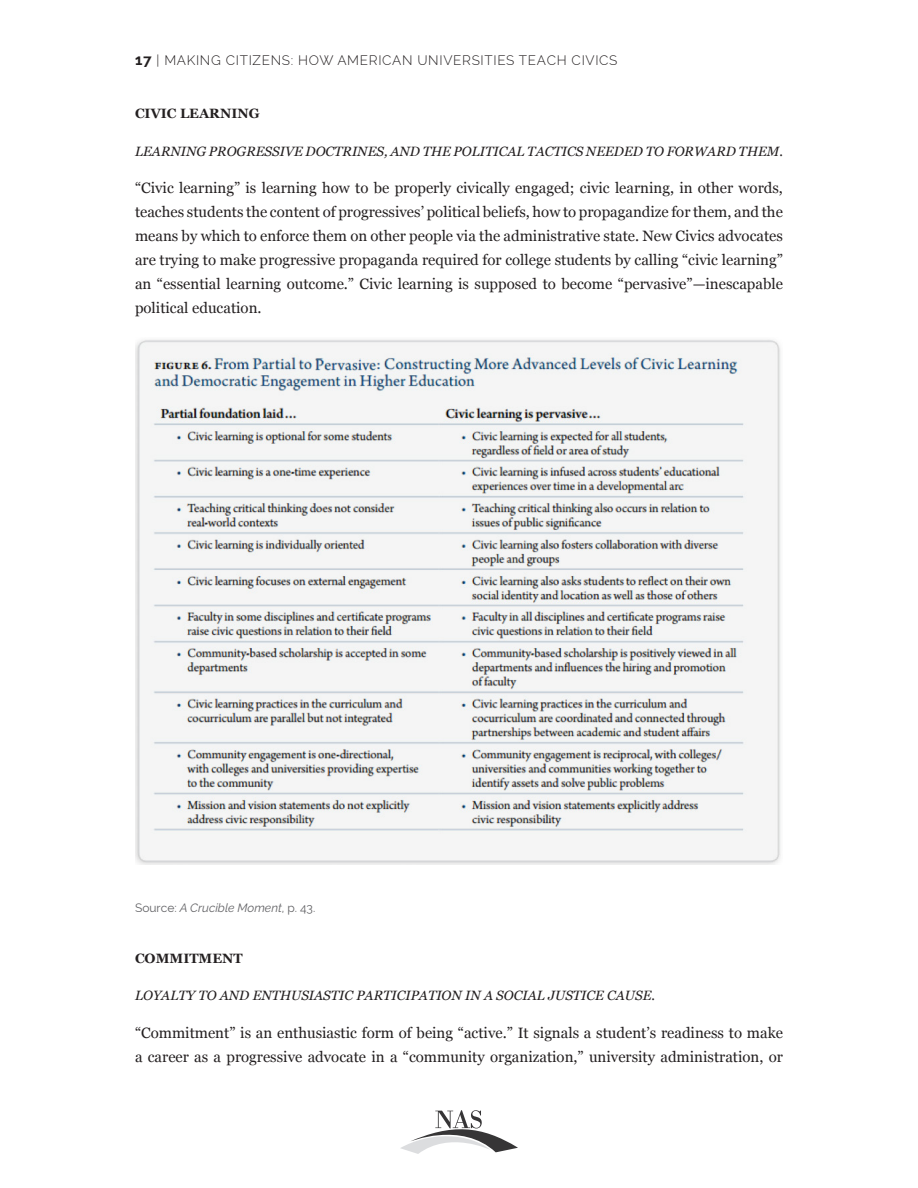
<style>
.page{position:relative;width:918px;height:1188px;background:#fff}
.page>*{position:absolute;margin:0;border:0;box-sizing:border-box;transform-origin:0 0}
.t1{font:15px/24px "Georgia";color:#231f20;text-align:justify}
.t2{font:italic 13.5px "Georgia";color:#231f20}
.t3{font:300 13.5px "Raleway";letter-spacing:.05em;color:#231f20}
.t4{font:700 13.5px "Georgia";color:#231f20}
.t5{font:italic 12px "Raleway";color:#636366}
.s1{font-weight:700;font-size:15px}
.s2{font-style:normal}
</style>
<div class="page">
<svg style="left:400px;top:1110px;width:118px;height:44px"></svg>
<img style="left:135px;top:339px;width:646px;height:526px">
<p class="t3" style="left:135px;top:52px;width:484px"><span class="s1">17</span> | MAKING CITIZENS: HOW AMERICAN UNIVERSITIES TEACH CIVICS</p>
<p class="t4" style="left:135px;top:106px;width:126px">CIVIC LEARNING</p>
<p class="t2" style="left:135px;top:143px;width:649px">LEARNING PROGRESSIVE DOCTRINES, AND THE POLITICAL TACTICS NEEDED TO FORWARD THEM.</p>
<p class="t1" style="left:135px;top:176px;width:650px">“Civic learning” is learning how to be properly civically engaged; civic learning, in other words, teaches students the content of progressives’ political beliefs, how to propagandize for them, and the means by which to enforce them on other people via the administrative state. New Civics advocates are trying to make progressive propaganda required for college students by calling “civic learning” an “essential learning outcome.” Civic learning is supposed to become “pervasive”—inescapable political education.</p>
<p class="t5" style="left:135px;top:901px;width:182px"><span class="s2">Source:</span> A Crucible Moment<span class="s2">, p. 43.</span></p>
<p class="t4" style="left:135px;top:950px;width:109px">COMMITMENT</p>
<p class="t2" style="left:135px;top:988px;width:522px">LOYALTY TO AND ENTHUSIASTIC PARTICIPATION IN A SOCIAL JUSTICE CAUSE.</p>
<p class="t1" style="left:135px;top:1020px;width:649px">“Commitment” is an enthusiastic form of being “active.” It signals a student’s readiness to make a career as a progressive advocate in a “community organization,” university administration, or</p>
</div>
